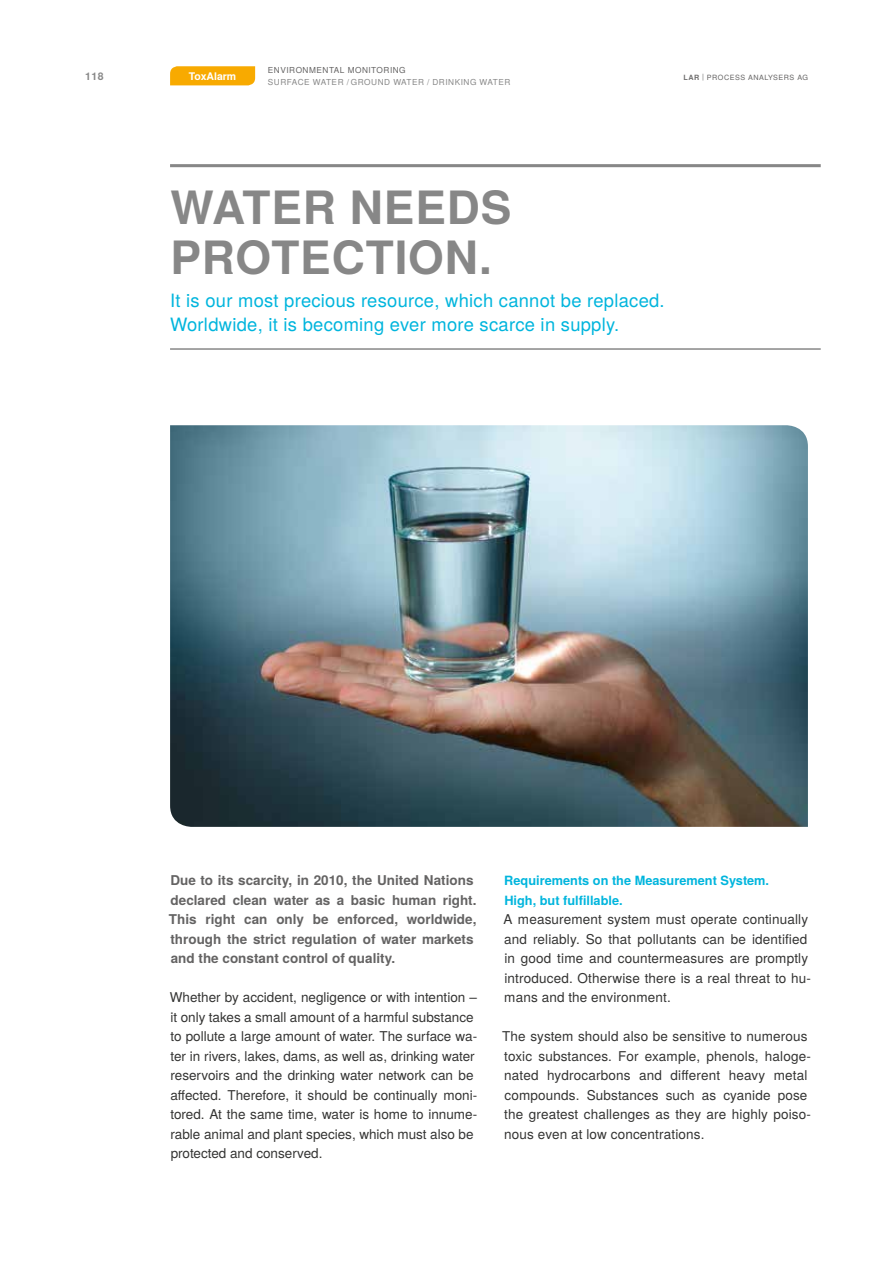
<style>
.page{position:relative;width:893px;height:1263px;background:#fff}
.page>*{position:absolute;margin:0;border:0;box-sizing:border-box;transform-origin:0 0}
._00_Headline{font:700 45.9px/50.6px "Te X Gyre Heros";letter-spacing:.02em;color:#878787}
._01_Subhead{font:18.3px/24.5px "Te X Gyre Heros";letter-spacing:.015em;color:#00b5dd}
._03_Copy{font:13.5px/19.5px "Te X Gyre Heros";color:#333332}
._02_Lead_In{font:700 13.5px/19.5px "Te X Gyre Heros";color:#646363}
._03_ZwHead_Linien{font:700 12.75px/19.5px "Te X Gyre Heros";color:#00b5dd}
.t1{font:700 10.5px "Te X Gyre Heros";color:#fff}
.t2{font:700 10.5px "Te X Gyre Heros";color:#878787}
.t3{font:8.25px "Te X Gyre Heros";letter-spacing:.065em;color:#878787}
.t4{font:8.25px "Te X Gyre Heros";letter-spacing:.065em;color:#646363}
.t5{font:7.2px "Te X Gyre Heros";letter-spacing:.075em;color:#646363}
.s1{font-weight:700;color:#706f6f}
.s2{color:#706f6f}
</style>
<div class="page">
<svg style="left:170px;top:66px;width:85px;height:19px;background:#f8ac07"></svg>
<hr style="left:170px;top:164px;width:651px;height:3px;background:#878787">
<hr style="left:170px;top:348px;width:651px;height:2px;background:#878787">
<img style="left:170px;top:425px;width:638px;height:402px">
<p class="t4" style="left:268px;top:64px;width:139px">ENVIRONMENTAL MONITORING</p>
<p class="t1" style="left:189px;top:68px;width:49px">ToxAlarm</p>
<p class="t2" style="left:85px;top:68px;width:20px">118</p>
<p class="t5" style="left:683px;top:72px;width:126px"><span class="s1">LAR</span> <span class="s2">|</span> PROCESS ANALYSERS AG</p>
<p class="t3" style="left:268px;top:76px;width:244px">SURFACE WATER / GROUND WATER / DRINKING WATER</p>
<p class="_00_Headline" style="left:170px;top:180px;width:343px">WATER NEEDS<br>PROTECTION.</p>
<p class="_01_Subhead" style="left:170px;top:287px;width:496px">It is our most precious resource, which cannot be replaced.<br>Worldwide, it is becoming ever more scarce in supply.</p>
<p class="_02_Lead_In" style="left:169px;top:870px;width:309px">Due to its scarcity, in 2010, the United Nations declared clean water as a basic human right.<br>This right can only be enforced, worldwide, through the strict regulation of water markets and the constant control of quality.</p>
<p class="_03_Copy" style="left:170px;top:987px;width:309px">Whether by accident, negligence or with intention – it only takes a small amount of a harmful substance to pollute a large amount of water. The surface wa&shy;ter in rivers, lakes, dams, as well as, drinking water reservoirs and the drinking water network can be affected. Therefore, it should be continually moni&shy;tored. At the same time, water is home to innume&shy;rable animal and plant species, which must also be protected and conserved.</p>
<p class="_03_ZwHead_Linien" style="left:504px;top:870px;width:266px">Requirements on the Measurement System.<br>High, but fulfillable.</p>
<p class="_03_Copy" style="left:504px;top:909px;width:309px">A measurement system must operate continually and reliably. So that pollutants can be identified in good time and countermeasures are promptly introduced. Otherwise there is a real threat to hu&shy;mans and the environment.</p>
<p class="_03_Copy" style="left:502px;top:1026px;width:310px">The system should also be sensitive to numerous toxic substances. For example, phenols, haloge&shy;nated hydrocarbons and different heavy metal compounds. Substances such as cyanide pose the greatest challenges as they are highly poiso&shy;nous even at low concentrations.</p>
</div>
